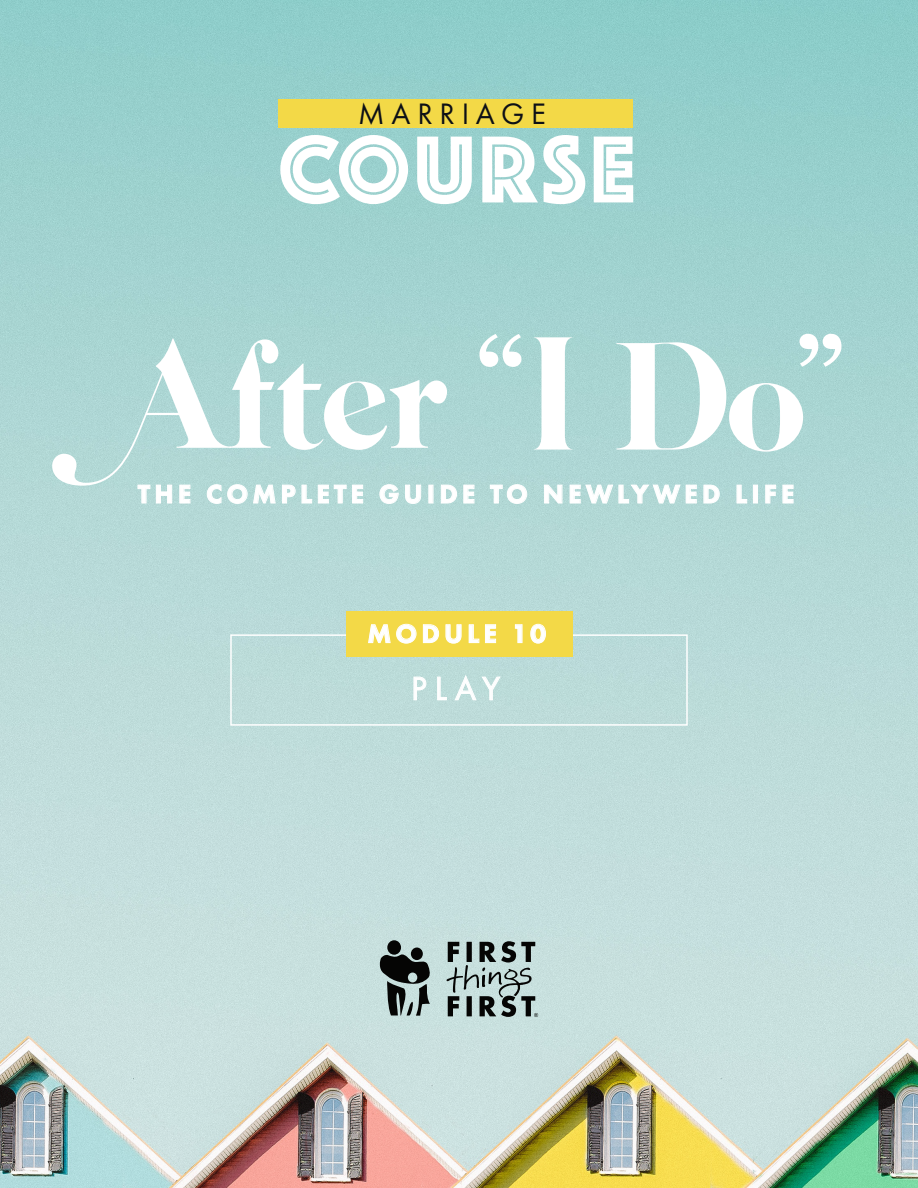
<style>
.page{position:relative;width:918px;height:1188px;background:#fff}
.page>*{position:absolute;margin:0;border:0;box-sizing:border-box;transform-origin:0 0}
.t1{font:160.35px "Caslon C Pswash";color:#fff}
.t2{font:160.35px "Caslon CP";color:#fff}
.t3{font:98.7px "Phosphate Inline";letter-spacing:.04em;color:#fff}
.t4{font:700 96.15px "Georgia";color:#fff}
.t5{font:34.05px "Futura PT";color:#fff}
.t6{font:30.75px "Futura PT";letter-spacing:.22em;color:#0d1016}
.t7{font:800 26.85px "Futura PT";letter-spacing:.16em;color:#fff}
.s1{font-family:"amigh"}
.s2{font-family:"Caslon C Pswash"}
</style>
<div class="page">
<img style="left:0;top:0;width:918px;height:1188px">
<div style="left:230px;top:634px;width:458px;height:92px;border:1px solid #fff"></div>
<svg style="left:378px;top:950px;width:54px;height:66px;background:#697674"></svg>
<div style="left:411px;top:948px;width:12px;height:12px;background:#050504;border-radius:50%"></div>
<div style="left:387px;top:940px;width:14px;height:15px;background:#050504;border-radius:50%"></div>
<svg style="left:446px;top:941px;width:92px;height:76px;background:#8a9b99"></svg>
<div style="left:278px;top:99px;width:355px;height:28px;background:#f3d947"></div>
<svg style="left:138px;top:485px;width:12px;height:18px"></svg>
<svg style="left:156px;top:485px;width:16px;height:18px"></svg>
<svg style="left:180px;top:485px;width:10px;height:18px"></svg>
<svg style="left:207px;top:484px;width:14px;height:20px"></svg>
<svg style="left:227px;top:484px;width:20px;height:20px"></svg>
<svg style="left:253px;top:485px;width:22px;height:18px"></svg>
<svg style="left:282px;top:485px;width:13px;height:18px"></svg>
<svg style="left:302px;top:485px;width:10px;height:18px"></svg>
<svg style="left:318px;top:485px;width:28px;height:18px"></svg>
<svg style="left:352px;top:485px;width:11px;height:18px"></svg>
<svg style="left:380px;top:484px;width:19px;height:20px"></svg>
<svg style="left:405px;top:485px;width:16px;height:19px"></svg>
<div style="left:429px;top:485px;width:4px;height:18px;border:1px solid #fff"></div>
<svg style="left:441px;top:485px;width:16px;height:18px"></svg>
<svg style="left:464px;top:485px;width:10px;height:18px"></svg>
<svg style="left:490px;top:484px;width:37px;height:20px"></svg>
<svg style="left:544px;top:485px;width:18px;height:18px"></svg>
<svg style="left:570px;top:485px;width:43px;height:18px"></svg>
<svg style="left:619px;top:485px;width:61px;height:18px"></svg>
<svg style="left:686px;top:485px;width:11px;height:18px"></svg>
<svg style="left:704px;top:485px;width:16px;height:18px"></svg>
<svg style="left:737px;top:485px;width:10px;height:18px"></svg>
<div style="left:753px;top:485px;width:5px;height:18px;border:1px solid #fff"></div>
<svg style="left:765px;top:485px;width:11px;height:18px"></svg>
<svg style="left:783px;top:485px;width:10px;height:18px"></svg>
<div style="left:346px;top:612px;width:226px;height:45px;background:#f3d947"></div>
<svg style="left:414px;top:677px;width:12px;height:23px"></svg>
<svg style="left:437px;top:677px;width:10px;height:23px"></svg>
<svg style="left:455px;top:675px;width:21px;height:25px"></svg>
<svg style="left:482px;top:677px;width:19px;height:23px"></svg>
<svg style="left:368px;top:624px;width:22px;height:19px"></svg>
<svg style="left:396px;top:624px;width:20px;height:19px"></svg>
<svg style="left:423px;top:624px;width:16px;height:19px"></svg>
<svg style="left:446px;top:624px;width:15px;height:19px"></svg>
<svg style="left:469px;top:624px;width:10px;height:19px"></svg>
<svg style="left:485px;top:624px;width:11px;height:19px"></svg>
<svg style="left:515px;top:624px;width:7px;height:19px"></svg>
<svg style="left:531px;top:624px;width:15px;height:19px"></svg>
<p class="t6" style="left:358px;top:95px;width:189px">MARRIAGE</p>
<h2 class="t3" style="left:278px;top:99px;width:359px">COURSE</h2>
<h1 class="t1" style="left:118px;top:334px;width:410px">Afte <sup>“</sup></h1>
<h3 class="t4" style="left:795px;top:300px;width:51px">”</h3>
<h1 class="t2" style="left:386px;top:311px;width:423px">r <span class="s1">I</span>D<span class="s2">o</span></h1>
<p class="t7" style="left:138px;top:477px;width:658px">THE COMPLETE GUIDE TO NEWLYWED LIFE</p>
<p class="t7" style="left:368px;top:617px;width:180px">MODULE 10</p>
<p class="t5" style="left:411px;top:668px;width:91px">PLAY</p>
</div>
